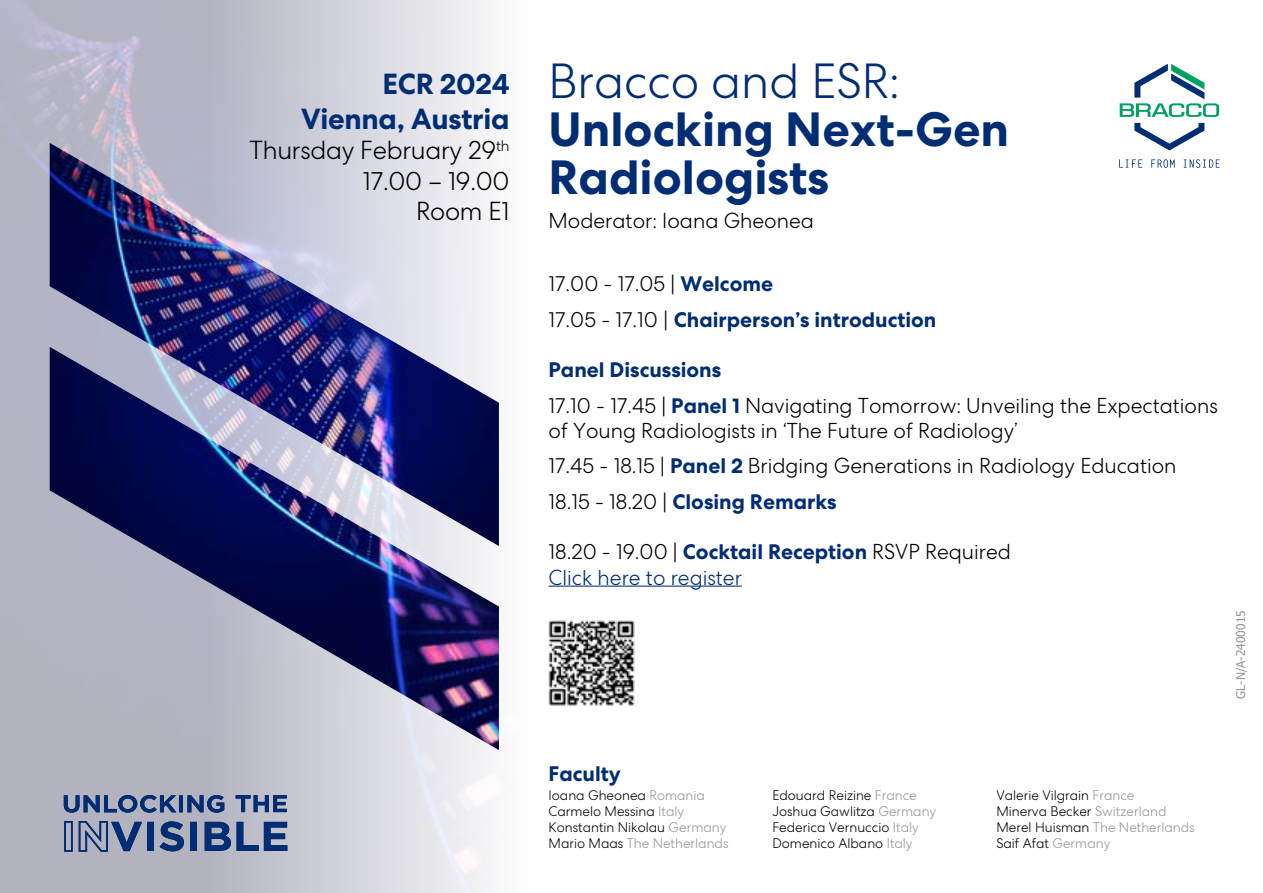
<style>
.page{position:relative;width:1263px;height:893px;background:#fff}
.page>*{position:absolute;margin:0;border:0;box-sizing:border-box;transform-origin:0 0}
.t1{font:700 48px/48px "Centra No 2";color:#002d74}
.t2{font:300 48px "Centra No 2";color:#002d74}
.t3{font:700 29.1px/34.8px "Centra No 2";letter-spacing:-.01em;color:#002d74;text-align:right}
.t4{font:300 25.35px/30.5px "Centra No 2";letter-spacing:-.01em;color:#000;text-align:right}
.t5{font:300 21px/35.5px "Centra No 2";color:#000}
.t6{font:700 21px/35.5px "Centra No 2";color:#002d74}
.t7{font:300 13.5px/16.2px "Centra No 2";color:#000}
.t8{font:12px "Tahoma";color:#939597}
.s1{font-weight:300;color:#000}
.s2{font-weight:700;color:#002d74}
.s3{color:#002d74}
.s4{color:#939598}
</style>
<div class="page">
<img style="left:0;top:0;width:549px;height:893px">
<img style="left:50px;top:143px;width:449px;height:607px">
<hr style="left:549px;top:586px;width:193px;height:1px;background:#002d74">
<img style="left:549px;top:620px;width:86px;height:86px">
<svg style="left:64px;top:821px;width:223px;height:31px;background:#64789e"></svg>
<svg style="left:236px;top:795px;width:51px;height:17px"></svg>
<svg style="left:64px;top:795px;width:160px;height:18px;background:#5a7099"></svg>
<svg style="left:1134px;top:123px;width:70px;height:27px"></svg>
<svg style="left:1120px;top:64px;width:99px;height:53px"></svg>
<svg style="left:1119px;top:159px;width:101px;height:9px"></svg>
<h2 class="t3" style="left:301px;top:67px;width:210px">ECR 2024<br>Vienna, Austria</h2>
<p class="t4" style="left:250px;top:135px;width:262px">Thursday February 29<sup>th<br></sup>17.00 – 19.00<br>Room E1</p>
<h1 class="t2" style="left:549px;top:54px;width:353px">Bracco and ESR:</h1>
<h1 class="t1" style="left:549px;top:106px;width:462px">Unlocking Next-Gen<br>Radiologists</h1>
<p class="t5" style="left:549px;top:203px;width:267px">Moderator: Ioana Gheonea</p>
<p class="t6" style="left:549px;top:266px;width:389px"><span class="s1">17.00 - 17.05 |</span> Welcome<br><span class="s1">17.05 - 17.10 |</span> Chairperson’s introduction</p>
<p class="t5" style="left:549px;top:352px;width:671px"><span class="s2">Panel Discussions<br></span>17.10 - 17.45 | <span class="s2">Panel 1</span> Navigating Tomorrow: Unveiling the Expectations</p>
<p class="t5" style="left:549px;top:413px;width:629px">of Young Radiologists in ‘The Future of Radiology’<br>17.45 - 18.15 | <span class="s2">Panel 2</span> Bridging Generations in Radiology Education<br>18.15 - 18.20 | <span class="s2">Closing Remarks</span></p>
<p class="t5" style="left:549px;top:539px;width:464px;line-height:25.2px">18.20 - 19.00 | <span class="s2">Cocktail Reception</span> RSVP Required<br><span class="s3">Click here to register</span></p>
<p class="t8" style="left:1233px;top:699px;width:90px;rotate:-90deg">GL-N/A-2400015</p>
<p class="t6" style="left:549px;top:756px;width:74px">Faculty</p>
<p class="t7" style="left:549px;top:787px;width:181px">Ioana Gheonea <span class="s4">Romania<br></span>Carmelo Messina <span class="s4">Italy<br></span>Konstantin Nikolau <span class="s4">Germany<br></span>Mario Maas <span class="s4">The Netherlands</span></p>
<p class="t7" style="left:772px;top:787px;width:165px">Edouard Reizine <span class="s4">France<br></span>Joshua Gawlitza <span class="s4">Germany<br></span>Federica Vernuccio <span class="s4">Italy<br></span>Domenico Albano <span class="s4">Italy</span></p>
<p class="t7" style="left:996px;top:787px;width:200px">Valerie Vilgrain <span class="s4">France<br></span>Minerva Becker <span class="s4">Switzerland<br></span>Merel Huisman <span class="s4">The Netherlands<br></span>Saif Afat <span class="s4">Germany</span></p>
</div>
